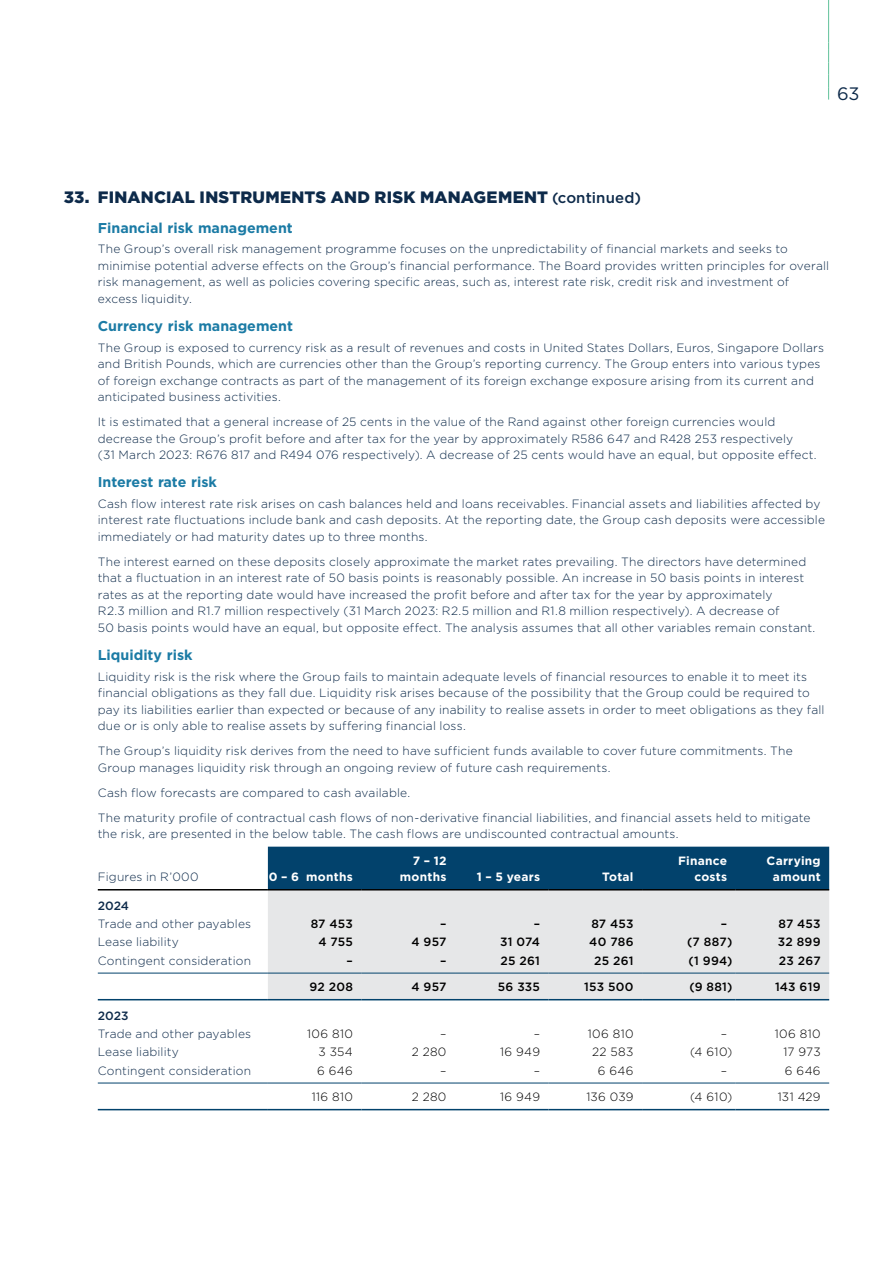
<style>
.page{position:relative;width:893px;height:1263px;background:#fff}
.page>*{position:absolute;margin:0;border:0;box-sizing:border-box;transform-origin:0 0}
.t1{font:18px "Gotham";color:#0d2a4a}
.t2{font:900 16.5px "Gotham";letter-spacing:.015em;color:#0d2a4a}
.t3{font:700 14.25px "Gotham";color:#1b7ba5}
.t4{font:300 12px/16.5px "Gotham";letter-spacing:.015em;color:#0d2a4a}
.t5{font:500 12px "Gotham";letter-spacing:.02em;color:#000}
.t6{font:300 12px "Gotham";letter-spacing:.03em;color:#000}
.t7{font:700 12px/16.5px "Gotham";letter-spacing:.02em;color:#fff;text-align:right}
.t8{font:500 12px "Gotham";letter-spacing:-.005em;color:#0d2a4a}
.s1{font-weight:500;font-size:15px}
</style>
<div class="page">
<div style="left:268px;top:847px;width:561px;height:42px;background:#02426c"></div>
<div style="left:268px;top:890px;width:561px;height:109px;background:#e6e7e8"></div>
<hr style="left:98px;top:889px;width:170px;height:1px;background:#000">
<hr style="left:268px;top:889px;width:93px;height:1px;background:#000">
<hr style="left:361px;top:889px;width:94px;height:1px;background:#000">
<hr style="left:455px;top:889px;width:94px;height:1px;background:#000">
<hr style="left:549px;top:889px;width:93px;height:1px;background:#000">
<hr style="left:642px;top:889px;width:94px;height:1px;background:#000">
<hr style="left:736px;top:889px;width:93px;height:1px;background:#000">
<hr style="left:98px;top:973px;width:170px;height:1px;background:#02426c">
<hr style="left:268px;top:973px;width:93px;height:1px;background:#02426c">
<hr style="left:361px;top:973px;width:94px;height:1px;background:#02426c">
<hr style="left:455px;top:973px;width:94px;height:1px;background:#02426c">
<hr style="left:549px;top:973px;width:93px;height:1px;background:#02426c">
<hr style="left:642px;top:973px;width:94px;height:1px;background:#02426c">
<hr style="left:736px;top:973px;width:93px;height:1px;background:#02426c">
<hr style="left:98px;top:1083px;width:170px;height:1px;background:#02426c">
<hr style="left:268px;top:1083px;width:93px;height:1px;background:#02426c">
<hr style="left:361px;top:1083px;width:94px;height:1px;background:#02426c">
<hr style="left:455px;top:1083px;width:94px;height:1px;background:#02426c">
<hr style="left:549px;top:1083px;width:93px;height:1px;background:#02426c">
<hr style="left:642px;top:1083px;width:94px;height:1px;background:#02426c">
<hr style="left:736px;top:1083px;width:93px;height:1px;background:#02426c">
<hr style="left:98px;top:999px;width:170px;height:1px;background:#02426c">
<hr style="left:268px;top:999px;width:93px;height:1px;background:#02426c">
<hr style="left:361px;top:999px;width:94px;height:1px;background:#02426c">
<hr style="left:455px;top:999px;width:94px;height:1px;background:#02426c">
<hr style="left:549px;top:999px;width:93px;height:1px;background:#02426c">
<hr style="left:642px;top:999px;width:94px;height:1px;background:#02426c">
<hr style="left:736px;top:999px;width:93px;height:1px;background:#02426c">
<hr style="left:98px;top:1109px;width:170px;height:1px;background:#02426c">
<hr style="left:268px;top:1109px;width:93px;height:1px;background:#02426c">
<hr style="left:361px;top:1109px;width:94px;height:1px;background:#02426c">
<hr style="left:455px;top:1109px;width:94px;height:1px;background:#02426c">
<hr style="left:549px;top:1109px;width:93px;height:1px;background:#02426c">
<hr style="left:642px;top:1109px;width:94px;height:1px;background:#02426c">
<hr style="left:736px;top:1109px;width:93px;height:1px;background:#02426c">
<hr style="left:828px;top:0;width:1px;height:43px;background:#60c19a">
<svg style="left:828px;top:43px;width:1px;height:57px"></svg>
<h1 class="t1" style="left:837px;top:82px;width:24px">63</h1>
<h2 class="t2" style="left:64px;top:188px;width:579px">33. FINANCIAL INSTRUMENTS AND RISK MANAGEMENT <span class="s1">(continued)</span></h2>
<p class="t3" style="left:98px;top:218px;width:196px">Financial risk management</p>
<p class="t4" style="left:98px;top:240px;width:733px">The Group’s overall risk management programme focuses on the unpredictability of financial markets and seeks to minimise potential adverse effects on the Group’s financial performance. The Board provides written principles for overall risk management, as well as policies covering specific areas, such as, interest rate risk, credit risk and investment of excess liquidity.</p>
<p class="t3" style="left:98px;top:316px;width:197px">Currency risk management</p>
<p class="t4" style="left:98px;top:339px;width:728px">The Group is exposed to currency risk as a result of revenues and costs in United States Dollars, Euros, Singapore Dollars and British Pounds, which are currencies other than the Group’s reporting currency. The Group enters into various types of foreign exchange contracts as part of the management of its foreign exchange exposure arising from its current and anticipated business activities.</p>
<p class="t4" style="left:98px;top:413px;width:720px">It is estimated that a general increase of 25 cents in the value of the Rand against other foreign currencies would decrease the Group’s profit before and after tax for the year by approximately R586 647 and R428 253 respectively<br>(31 March 2023: R676 817 and R494 076 respectively). A decrease of 25 cents would have an equal, but opposite effect.</p>
<p class="t3" style="left:98px;top:473px;width:121px">Interest rate risk</p>
<p class="t4" style="left:98px;top:495px;width:729px">Cash flow interest rate risk arises on cash balances held and loans receivables. Financial assets and liabilities affected by interest rate fluctuations include bank and cash deposits. At the reporting date, the Group cash deposits were accessible immediately or had maturity dates up to three months.</p>
<p class="t4" style="left:98px;top:553px;width:719px">The interest earned on these deposits closely approximate the market rates prevailing. The directors have determined that a fluctuation in an interest rate of 50 basis points is reasonably possible. An increase in 50 basis points in interest rates as at the reporting date would have increased the profit before and after tax for the year by approximately<br>R2.3 million and R1.7 million respectively (31 March 2023: R2.5 million and R1.8 million respectively). A decrease of<br>50 basis points would have an equal, but opposite effect. The analysis assumes that all other variables remain constant.</p>
<p class="t3" style="left:98px;top:645px;width:96px">Liquidity risk</p>
<p class="t4" style="left:98px;top:668px;width:728px">Liquidity risk is the risk where the Group fails to maintain adequate levels of financial resources to enable it to meet its financial obligations as they fall due. Liquidity risk arises because of the possibility that the Group could be required to pay its liabilities earlier than expected or because of any inability to realise assets in order to meet obligations as they fall due or is only able to realise assets by suffering financial loss.</p>
<p class="t4" style="left:98px;top:742px;width:696px">The Group’s liquidity risk derives from the need to have sufficient funds available to cover future commitments. The<br>Group manages liquidity risk through an ongoing review of future cash requirements.</p>
<p class="t4" style="left:98px;top:779px;width:714px;line-height:25px">Cash flow forecasts are compared to cash available.<br>The maturity profile of contractual cash flows of non-derivative financial liabilities, and financial assets held to mitigate</p>
<p class="t4" style="left:98px;top:825px;width:582px">the risk, are presented in the below table. The cash flows are undiscounted contractual amounts.</p>
<p class="t4" style="left:98px;top:868px;width:102px">Figures in R’000</p>
<p class="t7" style="left:269px;top:869px;width:86px">0 – 6 months</p>
<p class="t7" style="left:678px;top:852px;width:50px">Finance costs</p>
<p class="t7" style="left:766px;top:852px;width:56px;text-align:center">Carrying amount</p>
<p class="t7" style="left:400px;top:852px;width:48px">7 – 12 months</p>
<p class="t7" style="left:477px;top:869px;width:65px">1 – 5 years</p>
<p class="t7" style="left:602px;top:869px;width:33px">Total</p>
<p class="t8" style="left:98px;top:898px;width:33px">2024</p>
<p class="t4" style="left:98px;top:915px;width:155px">Trade and other payables</p>
<p class="t5" style="left:311px;top:916px;width:44px">87 453</p>
<p class="t5" style="left:440px;top:916px;width:8px">–</p>
<p class="t5" style="left:534px;top:916px;width:8px">–</p>
<p class="t5" style="left:591px;top:916px;width:44px">87 453</p>
<p class="t5" style="left:721px;top:916px;width:8px">–</p>
<p class="t5" style="left:778px;top:916px;width:44px">87 453</p>
<p class="t4" style="left:98px;top:934px;width:83px">Lease liability</p>
<p class="t5" style="left:318px;top:934px;width:36px">4 755</p>
<p class="t5" style="left:411px;top:934px;width:37px">4 957</p>
<p class="t5" style="left:500px;top:934px;width:41px">31 074</p>
<p class="t5" style="left:589px;top:934px;width:46px">40 786</p>
<p class="t5" style="left:687px;top:934px;width:47px">(7 887)</p>
<p class="t5" style="left:778px;top:934px;width:44px">32 899</p>
<p class="t4" style="left:98px;top:952px;width:155px">Contingent consideration</p>
<p class="t5" style="left:347px;top:952px;width:8px">–</p>
<p class="t5" style="left:440px;top:952px;width:8px">–</p>
<p class="t5" style="left:500px;top:952px;width:41px">25 261</p>
<p class="t5" style="left:594px;top:952px;width:41px">25 261</p>
<p class="t5" style="left:688px;top:952px;width:46px">(1 994)</p>
<p class="t5" style="left:779px;top:952px;width:43px">23 267</p>
<p class="t5" style="left:309px;top:979px;width:45px">92 208</p>
<p class="t5" style="left:411px;top:979px;width:37px">4 957</p>
<p class="t5" style="left:498px;top:979px;width:44px">56 335</p>
<p class="t5" style="left:584px;top:979px;width:51px">153 500</p>
<p class="t5" style="left:689px;top:979px;width:44px">(9 881)</p>
<p class="t5" style="left:775px;top:979px;width:47px">143 619</p>
<p class="t8" style="left:98px;top:1008px;width:32px">2023</p>
<p class="t4" style="left:98px;top:1025px;width:155px">Trade and other payables</p>
<p class="t6" style="left:307px;top:1026px;width:47px">106 810</p>
<p class="t6" style="left:440px;top:1026px;width:8px">–</p>
<p class="t6" style="left:534px;top:1026px;width:8px">–</p>
<p class="t6" style="left:588px;top:1026px;width:47px">106 810</p>
<p class="t6" style="left:721px;top:1026px;width:8px">–</p>
<p class="t6" style="left:775px;top:1026px;width:47px">106 810</p>
<p class="t4" style="left:98px;top:1043px;width:83px">Lease liability</p>
<p class="t6" style="left:318px;top:1044px;width:36px">3 354</p>
<p class="t6" style="left:412px;top:1044px;width:36px">2 280</p>
<p class="t6" style="left:500px;top:1044px;width:41px">16 949</p>
<p class="t6" style="left:592px;top:1044px;width:43px">22 583</p>
<p class="t6" style="left:690px;top:1044px;width:43px">(4 610)</p>
<p class="t6" style="left:783px;top:1044px;width:39px">17 973</p>
<p class="t4" style="left:98px;top:1062px;width:155px">Contingent consideration</p>
<p class="t6" style="left:317px;top:1063px;width:37px">6 646</p>
<p class="t6" style="left:440px;top:1063px;width:8px">–</p>
<p class="t6" style="left:534px;top:1063px;width:8px">–</p>
<p class="t6" style="left:598px;top:1063px;width:37px">6 646</p>
<p class="t6" style="left:721px;top:1063px;width:8px">–</p>
<p class="t6" style="left:785px;top:1063px;width:37px">6 646</p>
<p class="t6" style="left:312px;top:1089px;width:43px">116 810</p>
<p class="t6" style="left:412px;top:1089px;width:36px">2 280</p>
<p class="t6" style="left:500px;top:1089px;width:41px">16 949</p>
<p class="t6" style="left:586px;top:1089px;width:49px">136 039</p>
<p class="t6" style="left:690px;top:1089px;width:43px">(4 610)</p>
<p class="t6" style="left:778px;top:1089px;width:44px">131 429</p>
</div>
